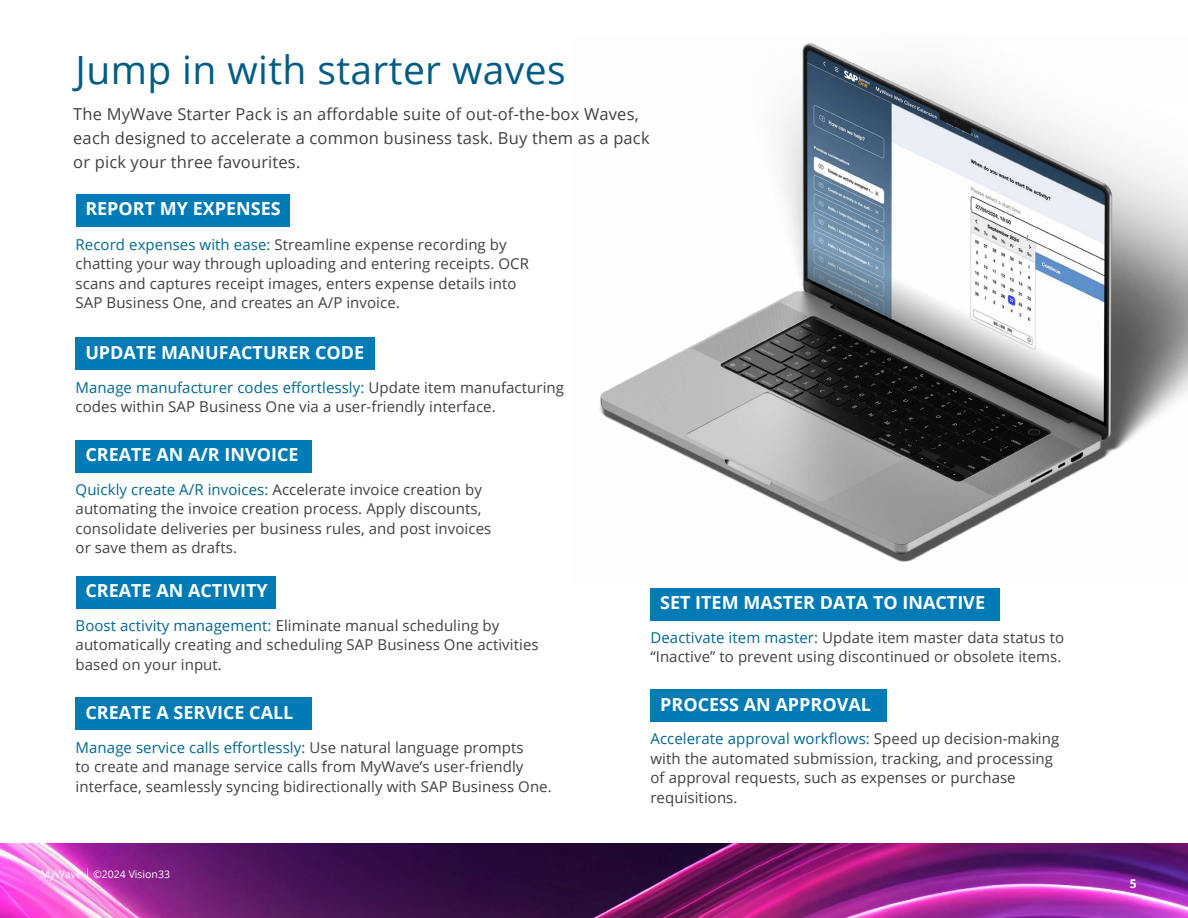
<style>
.page{position:relative;width:1188px;height:918px;background:#fff}
.page>*{position:absolute;margin:0;border:0;box-sizing:border-box;transform-origin:0 0}
.t1{font:39px "Open Sans";letter-spacing:.01em;color:#005c85}
.t2{font:700 18px "Open Sans";color:#fff}
.t3{font:16.5px/24px "Open Sans";letter-spacing:.01em;color:#414042}
.t4{font:15px/19.5px "Open Sans";letter-spacing:.005em;color:#414042}
.t5{font:700 12px "Open Sans";color:#fff}
.t6{font:10.5px "Open Sans";color:#fff}
.s1{color:#00678f}
</style>
<div class="page">
<img style="left:0;top:843px;width:1188px;height:75px">
<div style="left:76px;top:440px;width:236px;height:32px;background:#007bb5"></div>
<div style="left:76px;top:576px;width:199px;height:32px;background:#007bb5"></div>
<div style="left:76px;top:698px;width:236px;height:32px;background:#007bb5"></div>
<div style="left:650px;top:588px;width:350px;height:32px;background:#007bb5"></div>
<div style="left:650px;top:689px;width:237px;height:33px;background:#007bb5"></div>
<div style="left:76px;top:194px;width:213px;height:32px;background:#007bb5"></div>
<div style="left:76px;top:337px;width:299px;height:33px;background:#007bb5"></div>
<img style="left:599px;top:43px;width:589px;height:519px">
<h1 class="t1" style="left:76px;top:43px;width:492px">Jump in with starter waves</h1>
<p class="t3" style="left:73px;top:102px;width:578px">The MyWave Starter Pack is an affordable suite of out-of-the-box Waves, each designed to accelerate a common business task. Buy them as a pack or pick your three favourites.</p>
<p class="t2" style="left:85px;top:196px;width:197px">REPORT MY EXPENSES</p>
<p class="t4" style="left:76px;top:234px;width:455px"><span class="s1">Record expenses with ease:</span> Streamline expense recording by chatting your way through uploading and entering receipts. OCR scans and captures receipt images, enters expense details into SAP Business One, and creates an A/P invoice.</p>
<p class="t2" style="left:85px;top:339px;width:280px">UPDATE MANUFACTURER CODE</p>
<p class="t4" style="left:76px;top:377px;width:490px"><span class="s1">Manage manufacturer codes effortlessly:</span> Update item manufacturing codes within SAP Business One via a user-friendly interface.</p>
<p class="t2" style="left:85px;top:442px;width:215px">CREATE AN A/R INVOICE</p>
<p class="t4" style="left:76px;top:479px;width:417px"><span class="s1">Quickly create A/R invoices:</span> Accelerate invoice creation by automating the invoice creation process. Apply discounts, consolidate deliveries per business rules, and post invoices or save them as drafts.</p>
<p class="t2" style="left:85px;top:578px;width:184px">CREATE AN ACTIVITY</p>
<p class="t4" style="left:76px;top:615px;width:465px"><span class="s1">Boost activity management:</span> Eliminate manual scheduling by automatically creating and scheduling SAP Business One activities based on your input.</p>
<p class="t2" style="left:85px;top:700px;width:210px">CREATE A SERVICE CALL</p>
<p class="t4" style="left:76px;top:737px;width:478px"><span class="s1">Manage service calls effortlessly:</span> Use natural language prompts<br>to create and manage service calls from MyWave’s user-friendly interface, seamlessly syncing bidirectionally with SAP Business One.</p>
<p class="t6" style="left:40px;top:867px;width:131px">MyWave | ©️2024 Vision33</p>
<p class="t2" style="left:660px;top:590px;width:326px">SET ITEM MASTER DATA TO INACTIVE</p>
<p class="t4" style="left:650px;top:627px;width:415px"><span class="s1">Deactivate item master:</span> Update item master data status to “Inactive” to prevent using discontinued or obsolete items.</p>
<p class="t2" style="left:660px;top:691px;width:212px">PROCESS AN APPROVAL</p>
<p class="t4" style="left:650px;top:729px;width:410px"><span class="s1">Accelerate approval workflows:</span> Speed up decision-making with the automated submission, tracking, and processing of approval requests, such as expenses or purchase requisitions.</p>
<p class="t5" style="left:1130px;top:875px;width:8px">5</p>
</div>
